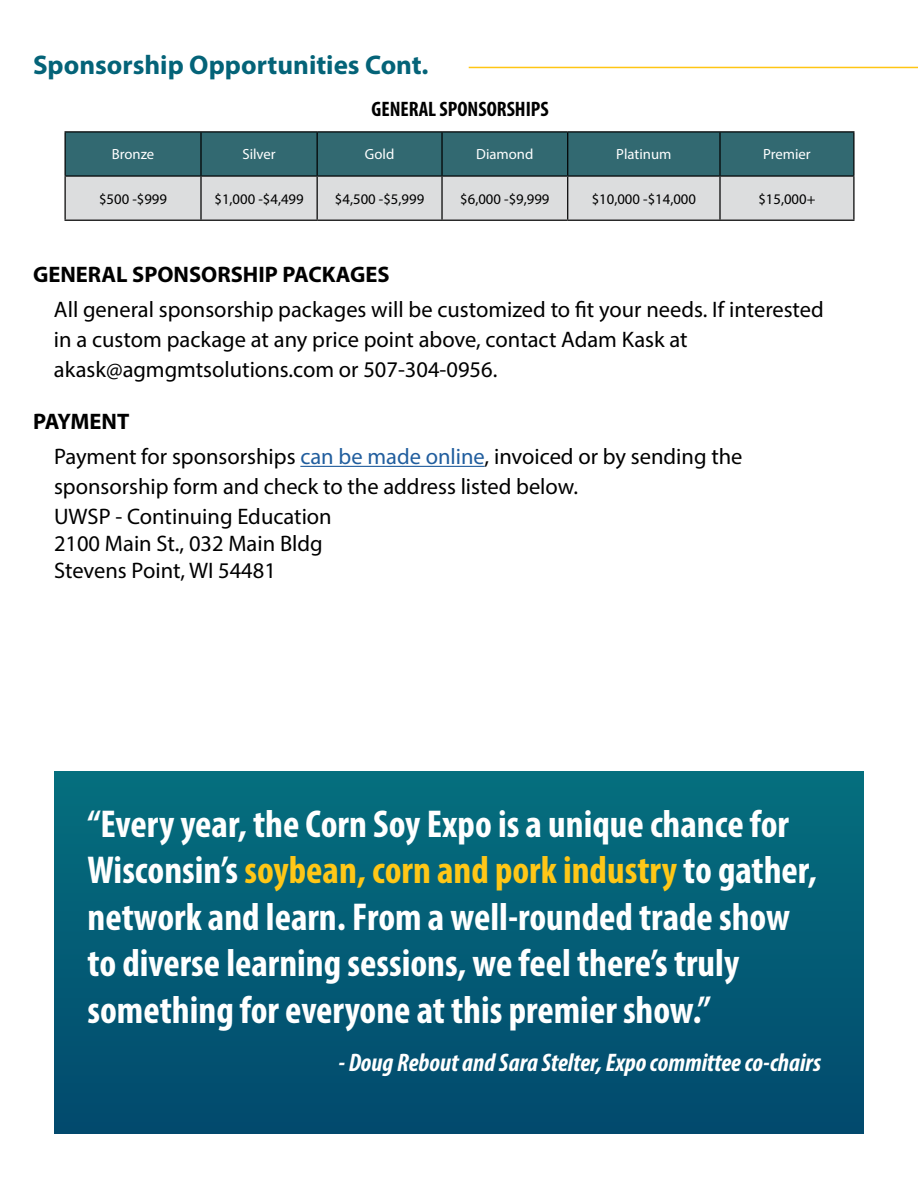
<style>
.page{position:relative;width:918px;height:1188px;background:#fff}
.page>*{position:absolute;margin:0;border:0;box-sizing:border-box;transform-origin:0 0}
.t1{font:700 condensed 39px/46.5px "Myriad Pro";color:#fff}
.t2{font:700 27px "Myriad Pro";color:#046378}
.t3{font:italic 700 condensed 25.5px "Myriad Pro";color:#fff}
.t4{font:22.5px/30px "Myriad Pro";color:#000}
.t5{font:700 22.5px "Myriad Pro";color:#000}
.t6{font:700 condensed 21px "Myriad Pro";color:#000}
.t7{font:14.7px "Myriad Pro";color:#000}
.t8{font:14.7px "Myriad Pro";color:#fff}
.s1{font-weight:700}
.s2{color:#215e9e}
.s3{color:#ffc717}
</style>
<div class="page">
<div style="left:54px;top:771px;width:810px;height:363px;background:linear-gradient(to bottom,#056f7e,#02496d)"></div>
<hr style="left:469px;top:67px;width:449px;height:1px;background:#ffc614">
<svg style="left:66px;top:133px;width:787px;height:87px;background:#86a2a6"></svg>
<hr style="left:64px;top:131px;width:137px;height:2px;background:#000">
<hr style="left:64px;top:133px;width:2px;height:42px;background:#000">
<hr style="left:201px;top:131px;width:116px;height:2px;background:#000">
<hr style="left:200px;top:133px;width:2px;height:42px;background:#000">
<hr style="left:317px;top:131px;width:125px;height:2px;background:#000">
<hr style="left:317px;top:133px;width:1px;height:42px;background:#000">
<hr style="left:442px;top:131px;width:126px;height:2px;background:#000">
<hr style="left:441px;top:133px;width:2px;height:42px;background:#000">
<hr style="left:568px;top:131px;width:152px;height:2px;background:#000">
<hr style="left:567px;top:133px;width:1px;height:42px;background:#000">
<hr style="left:720px;top:131px;width:135px;height:2px;background:#000">
<hr style="left:719px;top:133px;width:2px;height:42px;background:#000">
<hr style="left:853px;top:133px;width:2px;height:42px;background:#000">
<hr style="left:64px;top:175px;width:137px;height:2px;background:#000">
<hr style="left:64px;top:177px;width:2px;height:43px;background:#000">
<hr style="left:201px;top:175px;width:116px;height:2px;background:#000">
<hr style="left:200px;top:177px;width:2px;height:43px;background:#000">
<hr style="left:317px;top:175px;width:125px;height:2px;background:#000">
<hr style="left:317px;top:177px;width:1px;height:43px;background:#000">
<hr style="left:442px;top:175px;width:126px;height:2px;background:#000">
<hr style="left:441px;top:177px;width:2px;height:43px;background:#000">
<hr style="left:568px;top:175px;width:152px;height:2px;background:#000">
<hr style="left:567px;top:177px;width:1px;height:43px;background:#000">
<hr style="left:720px;top:175px;width:135px;height:2px;background:#000">
<hr style="left:719px;top:177px;width:2px;height:43px;background:#000">
<hr style="left:853px;top:177px;width:2px;height:43px;background:#000">
<hr style="left:64px;top:220px;width:137px;height:1px;background:#000">
<hr style="left:201px;top:220px;width:116px;height:1px;background:#000">
<hr style="left:317px;top:220px;width:125px;height:1px;background:#000">
<hr style="left:442px;top:220px;width:126px;height:1px;background:#000">
<hr style="left:568px;top:220px;width:152px;height:1px;background:#000">
<hr style="left:720px;top:220px;width:135px;height:1px;background:#000">
<hr style="left:300px;top:466px;width:185px;height:1px;background:#215e9e">
<p class="t2" style="left:33px;top:48px;width:397px">Sponsorship Opportunities Cont.</p>
<p class="t6" style="left:372px;top:96px;width:179px">GENERAL SPONSORSHIPS</p>
<p class="t8" style="left:112px;top:145px;width:44px">Bronze</p>
<p class="t8" style="left:242px;top:145px;width:35px">Silver</p>
<p class="t8" style="left:365px;top:145px;width:31px">Gold</p>
<p class="t8" style="left:476px;top:145px;width:59px">Diamond</p>
<p class="t8" style="left:616px;top:145px;width:57px">Platinum</p>
<p class="t8" style="left:763px;top:145px;width:49px">Premier</p>
<p class="t7" style="left:99px;top:190px;width:70px">$500 -$999</p>
<p class="t7" style="left:214px;top:190px;width:91px">$1,000 -$4,499</p>
<p class="t7" style="left:335px;top:190px;width:91px">$4,500 -$5,999</p>
<p class="t7" style="left:460px;top:190px;width:91px">$6,000 -$9,999</p>
<p class="t7" style="left:592px;top:190px;width:106px">$10,000 -$14,000</p>
<p class="t7" style="left:758px;top:190px;width:59px">$15,000+</p>
<p class="t5" style="left:33px;top:260px;width:358px">GENERAL SPONSORSHIP PACKAGES</p>
<p class="t4" style="left:54px;top:294px;width:771px">All general sponsorship packages will be customized to fit your needs. If interested in a custom package at any price point above, contact Adam Kask at akask@agmgmtsolutions.com or 507-304-0956.</p>
<p class="t4" style="left:54px;top:403px;width:690px;line-height:35.5px;text-indent:-21px"><span class="s1">PAYMENT<br></span>Payment for sponsorships <span class="s2">can be made online</span>, invoiced or by sending the</p>
<p class="t4" style="left:54px;top:471px;width:526px">sponsorship form and check to the address listed below.<br>UWSP - Continuing Education</p>
<p class="t4" style="left:54px;top:530px;width:270px;line-height:27px">2100 Main St., 032 Main Bldg<br>Stevens Point, WI 54481</p>
<p class="t1" style="left:87px;top:799px;width:731px">“Every year, the Corn Soy Expo is a unique chance for Wisconsin’s <span class="s3">soybean, corn and pork industry</span> to gather, network and learn. From a well-rounded trade show to diverse learning sessions, we feel there’s truly something for everyone at this premier show.”</p>
<p class="t3" style="left:338px;top:1046px;width:484px">- Doug Rebout and Sara Stelter, Expo committee co-chairs</p>
</div>
